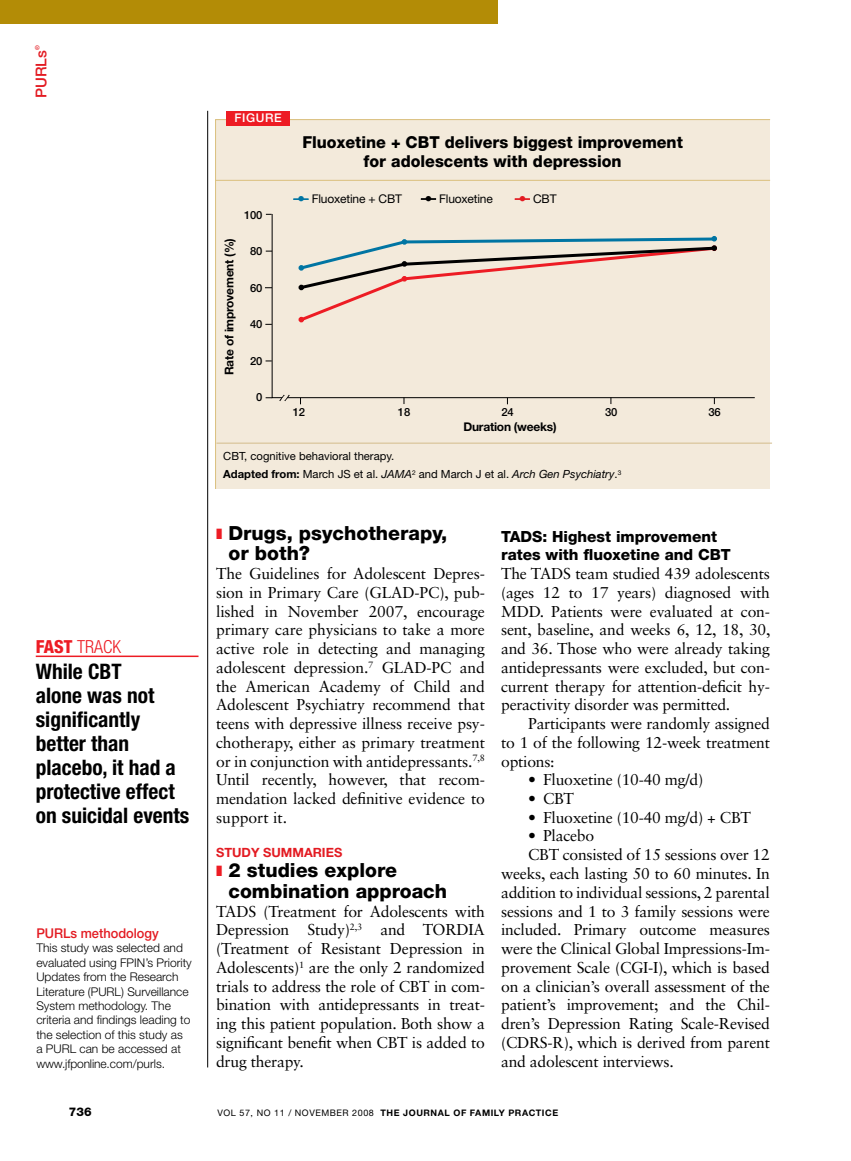
<style>
.page{position:relative;width:851px;height:1161px;background:#fff}
.page>*{position:absolute;margin:0;border:0;box-sizing:border-box;transform-origin:0 0}
.t1{font:700 condensed 21.3px/24px "Helvetica Neue LT Std";color:#000}
.t2{font:800 19.5px/20.2px "Helvetica Neue LT Std";color:#000}
.t3{font:300 condensed 18px "Helvetica Neue LT Std";color:#ed1c24}
.t4{font:800 16.5px/19.5px "Helvetica Neue LT Std";color:#000;text-align:center}
.t5{font:15.75px/18.8px "Sabon LT Std";letter-spacing:-.015em;color:#000;text-align:justify}
.t6{font:800 15.3px/18.8px "Helvetica Neue LT Std";color:#000}
.t7{font:500 15px "Helvetica Neue LT Std";color:#e31b22}
.t8{font:500 13.5px "Helvetica Neue LT Std";color:#e31b22;scale:.95 1}
.t9{font:700 12.75px "Helvetica Neue LT Std";color:#e31b22}
.t10{font:300 12px/14.4px "Helvetica Neue LT Std";color:#000}
.t11{font:700 12px "Helvetica Neue LT Std";letter-spacing:-.02em;color:#000}
.t12{font:12px "Helvetica Neue LT Std";letter-spacing:-.015em;color:#000}
.t13{font:500 12px "Helvetica Neue LT Std";color:#fff}
.t14{font:800 12px "Helvetica Neue LT Std";color:#000}
.t15{font:11.25px/18.9px "Helvetica Neue LT Std";color:#000}
.t16{font:500 11.25px "Helvetica Neue LT Std";letter-spacing:-.02em;color:#000}
.t17{font:700 9px "Helvetica Neue LT Std";letter-spacing:.06em;color:#000}
.t18{font:500 6px "Helvetica Neue LT Std";color:#e31b22}
.s1{font-weight:800}
.s2{font-size:15px;color:#0075a3}
.s3{font-size:15px}
.s4{font-size:15px;color:#e31b22}
.s5{font-weight:700}
.s6{font-style:italic}
.s7{font-weight:400}
</style>
<div class="page">
<div style="left:0;top:0;width:498px;height:24px;background:#b38c06"></div>
<hr style="left:207px;top:111px;width:1px;height:956px;background:#000">
<hr style="left:36px;top:656px;width:162px;height:1px;background:#ed1c24">
<div style="left:215px;top:119px;width:555px;height:370px;background:#f3eadb"></div>
<div style="left:226px;top:111px;width:64px;height:15px;background:#ed1c24"></div>
<hr style="left:215px;top:180px;width:555px;height:1px;background:#dabf7d">
<div style="left:271px;top:213px;width:484px;height:186px;background:#f3eadb"></div>
<hr style="left:216px;top:443px;width:556px;height:1px;background:#d3bc8b">
<svg style="left:297px;top:236px;width:420px;height:88px;background:#e1d7cb"></svg>
<svg style="left:278px;top:394px;width:12px;height:8px"></svg>
<svg style="left:293px;top:198px;width:15px;height:2px"></svg>
<svg style="left:421px;top:198px;width:15px;height:2px"></svg>
<svg style="left:514px;top:198px;width:16px;height:2px"></svg>
<p class="t18" style="left:34px;top:50px;width:6px;rotate:-90deg">®</p>
<p class="t7" style="left:32px;top:98px;width:49px;rotate:-90deg">PURLs</p>
<p class="t3" style="left:36px;top:636px;width:87px"><span class="s1">fast</span> TRACK</p>
<h1 class="t1" style="left:36px;top:659px;width:155px">While CBT<br>alone was not significantly better than placebo, it had a protective effect on suicidal events</h1>
<p class="t8" style="left:36px;top:925px;width:130px">PURLs methodology</p>
<p class="t10" style="left:36px;top:941px;width:157px">This study was selected and evaluated using FPIN’s Priority<br>Updates from the Research<br>Literature (PURL) Surveillance<br>System methodology. The criteria and findings leading to the selection of this study as a PURL can be accessed at www.jfponline.com/purls.</p>
<p class="t13" style="left:234px;top:111px;width:31px">Figure</p>
<p class="t11" style="left:222px;top:375px;width:139px;rotate:-90deg">Rate of improvement (%)</p>
<p class="t16" style="left:244px;top:208px;width:20px">100</p>
<p class="t16" style="left:250px;top:245px;width:14px">80</p>
<p class="t16" style="left:250px;top:281px;width:14px">60</p>
<p class="t16" style="left:250px;top:317px;width:14px">40</p>
<p class="t16" style="left:250px;top:354px;width:14px">20</p>
<p class="t16" style="left:256px;top:390px;width:8px">0</p>
<p class="t4" style="left:302px;top:132px;width:382px">Fluoxetine + CBT delivers biggest improvement for adolescents with depression</p>
<p class="t12" style="left:297px;top:192px;width:106px"><span class="s2">•</span> Fluoxetine + CBT</p>
<p class="t12" style="left:425px;top:192px;width:70px"><span class="s3">•</span> Fluoxetine</p>
<p class="t12" style="left:518px;top:192px;width:39px"><span class="s4">•</span> CBT</p>
<p class="t16" style="left:293px;top:405px;width:14px">12</p>
<p class="t16" style="left:398px;top:405px;width:14px">18</p>
<p class="t16" style="left:501px;top:405px;width:14px">24</p>
<p class="t16" style="left:605px;top:405px;width:14px">30</p>
<p class="t16" style="left:708px;top:405px;width:14px">36</p>
<p class="t11" style="left:463px;top:419px;width:95px">Duration (weeks)</p>
<p class="t15" style="left:223px;top:446px;width:399px">CBT, cognitive behavioral therapy.<br><span class="s5">Adapted from:</span> M arch JS et al. <span class="s6">JAMA</span><sup>2</sup> and M arch J et al. <span class="s6">Arch Gen Psychiatry</span>.<sup>3</sup></p>
<p class="t2" style="left:228px;top:523px;width:220px">Drugs, psychotherapy, or both?</p>
<p class="t5" style="left:216px;top:564px;width:270px">The Guidelines for Adolescent Depres&shy;sion in Primary Care (GLAD-PC), pub&shy;lished in November 2007, encourage primary care physicians to take a more active role in detecting and managing adolescent depression.<sup>7</sup> GLAD-PC and the American Academy of Child and Adolescent Psychiatry recommend that teens with depressive illness receive psy&shy;chotherapy, either as primary treatment or in conjunction with antidepressants.<sup>7,8<br></sup>Until recently, however, that recom&shy;mendation lacked definitive evidence to support it.</p>
<p class="t9" style="left:216px;top:845px;width:10px">STU</p>
<p class="t9" style="left:242px;top:845px;width:33px">DY SUMMAR</p>
<p class="t9" style="left:322px;top:845px;width:13px">IES</p>
<p class="t2" style="left:228px;top:860px;width:220px">2 studies explore combination approach</p>
<p class="t5" style="left:216px;top:901px;width:270px">TADS (Treatment for Adolescents with Depression Study)<sup>2,3</sup> and TORDIA (Treatment of Resistant Depression in Adolescents)<sup>1</sup> are the only 2 randomized trials to address the role of CBT in com&shy;bination with antidepressants in treat&shy;ing this patient population. Both show a significant benefit when CBT is added to drug therapy.</p>
<p class="t6" style="left:501px;top:527px;width:231px">TADS: Highest improvement rates with fluoxetine and CBT</p>
<p class="t5" style="left:501px;top:564px;width:271px">The TADS team studied 439 adolescents (ages 12 to 17 years) diagnosed with MDD. Patients were evaluated at con&shy;sent, baseline, and weeks 6, 12, 18, 30, and 36. Those who were already taking antidepressants were excluded, but con&shy;current therapy for attention-deficit hy&shy;peractivity disorder was permitted.</p>
<p class="t5" style="left:501px;top:714px;width:270px;text-indent:27px">Participants were randomly assigned to 1 of the following 12-week treatment options:</p>
<p class="t5" style="left:528px;top:770px;width:177px">• Fluoxetine (10-40 mg/d)</p>
<p class="t5" style="left:528px;top:789px;width:47px">• CBT</p>
<p class="t5" style="left:528px;top:808px;width:224px">• Fluoxetine (10-40 mg/d) + CBT</p>
<p class="t5" style="left:528px;top:826px;width:67px">• Placebo</p>
<p class="t5" style="left:528px;top:845px;width:243px">CBT consisted of 15 sessions over 12</p>
<p class="t5" style="left:501px;top:864px;width:270px">weeks, each lasting 50 to 60 minutes. In</p>
<p class="t5" style="left:501px;top:883px;width:270px">addition to individual sessions, 2 parental</p>
<p class="t5" style="left:501px;top:901px;width:270px">sessions and 1 to 3 family sessions were</p>
<p class="t5" style="left:501px;top:920px;width:270px">included. Primary outcome measures</p>
<p class="t5" style="left:501px;top:939px;width:270px">were the Clinical Global Impressions-Im-</p>
<p class="t5" style="left:501px;top:958px;width:270px">provement Scale (CGI-I), which is based</p>
<p class="t5" style="left:501px;top:976px;width:270px">on a clinician’s overall assessment of the</p>
<p class="t5" style="left:501px;top:995px;width:270px">patient’s improvement; and the Chil-</p>
<p class="t5" style="left:501px;top:1014px;width:270px">dren’s Depression Rating Scale-Revised</p>
<p class="t5" style="left:501px;top:1033px;width:270px">(CDRS-R), which is derived from parent</p>
<p class="t5" style="left:501px;top:1051px;width:174px">and adolescent interviews.</p>
<p class="t14" style="left:69px;top:1104px;width:24px">736</p>
<p class="t17" style="left:217px;top:1107px;width:342px"><span class="s7">vol 57, No 11 / November 2008</span> The Journal of Family Practice</p>
</div>
